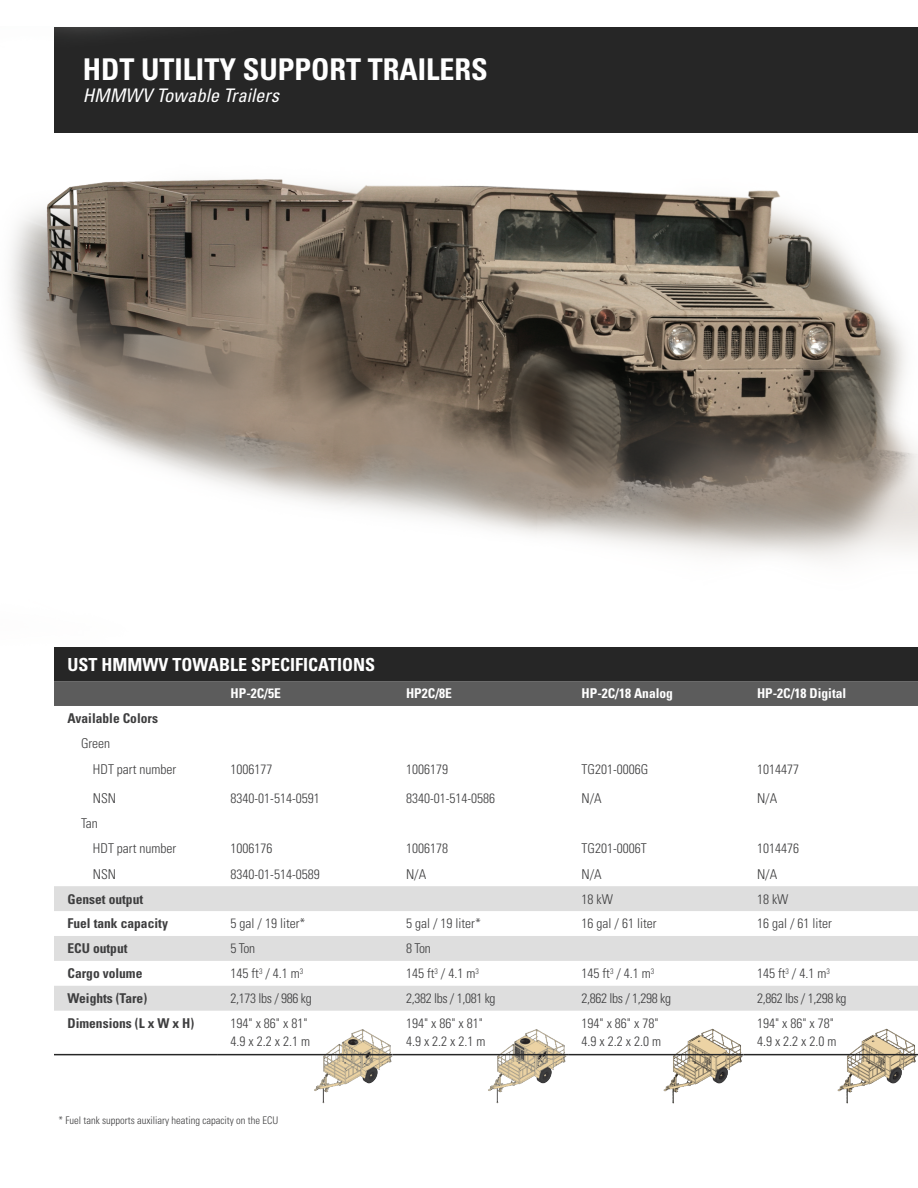
<style>
.page{position:relative;width:918px;height:1188px;background:#fff}
.page>*{position:absolute;margin:0;border:0;box-sizing:border-box;transform-origin:0 0}
.HDT_DS_Page_Title01{font:700 condensed 30px "Univers LT Std";color:#fff}
.HDT_DS_Page_Title01-2{font:italic condensed 18.75px "Univers LT Std";color:#fff}
.HDT_DS_Data_Text{font:700 condensed 18px "Univers LT Std";color:#fff}
.HDT_DS_Data_Text-2{font:300 condensed 13.5px "Univers LT Std";color:#3e3e3f}
.HDT_DS_Data_Subhead{font:700 condensed 13.5px "Univers LT Std";color:#3e3e3f}
.HDT_DS_Data_Text-3{font:300 condensed 13.5px "Univers LT Std";letter-spacing:-.025em;color:#3e3e3f}
.HDT_DS_Data_Subhead-2{font:700 condensed 13.5px "Univers LT Std";color:#fff}
.HDT_DS_Data_Footnbotes{font:300 condensed 10.5px "Univers LT Std";color:#3e3e3f}
</style>
<div class="page">
<img style="left:10px;top:27px;width:908px;height:533px">
<img style="left:838px;top:1029px;width:79px;height:75px">
<img style="left:314px;top:1029px;width:78px;height:75px">
<img style="left:488px;top:1029px;width:78px;height:75px">
<img style="left:664px;top:1029px;width:79px;height:75px">
<div style="left:54px;top:647px;width:864px;height:34px;background:#262626"></div>
<div style="left:54px;top:681px;width:864px;height:25px;background:#5c5c5c"></div>
<div style="left:54px;top:886px;width:864px;height:25px;background:#dedede"></div>
<svg style="left:54px;top:936px;width:864px;height:75px;fill:#dedede"></svg>
<hr style="left:54px;top:1054px;width:163px;height:1px;background:#262626">
<hr style="left:217px;top:1054px;width:176px;height:1px;background:#262626">
<hr style="left:393px;top:1054px;width:175px;height:1px;background:#262626">
<hr style="left:568px;top:1054px;width:176px;height:1px;background:#262626">
<hr style="left:744px;top:1054px;width:174px;height:1px;background:#262626">
<p class="HDT_DS_Page_Title01" style="left:83px;top:51px;width:407px">HDT UTILITY SUPPORT TRAILERS</p>
<p class="HDT_DS_Page_Title01-2" style="left:83px;top:84px;width:198px">HMMWV Towable Trailers</p>
<p class="HDT_DS_Data_Text" style="left:68px;top:653px;width:309px">UST HMMWV TOWABLE SPECIFICATIONS</p>
<p class="HDT_DS_Data_Subhead-2" style="left:231px;top:685px;width:52px">HP-2C/5E</p>
<p class="HDT_DS_Data_Subhead-2" style="left:406px;top:685px;width:47px">HP2C/8E</p>
<p class="HDT_DS_Data_Subhead-2" style="left:582px;top:685px;width:93px">HP-2C/18 Analog</p>
<p class="HDT_DS_Data_Subhead-2" style="left:757px;top:685px;width:91px">HP-2C/18 Digital</p>
<p class="HDT_DS_Data_Subhead" style="left:68px;top:710px;width:92px">Available Colors</p>
<p class="HDT_DS_Data_Text-2" style="left:81px;top:735px;width:31px">Green</p>
<p class="HDT_DS_Data_Text-2" style="left:93px;top:761px;width:85px">HDT part number</p>
<p class="HDT_DS_Data_Text-2" style="left:231px;top:761px;width:43px">1006177</p>
<p class="HDT_DS_Data_Text-2" style="left:406px;top:761px;width:43px">1006179</p>
<p class="HDT_DS_Data_Text-2" style="left:582px;top:761px;width:68px">TG201-0006G</p>
<p class="HDT_DS_Data_Text-2" style="left:757px;top:761px;width:43px">1014477</p>
<p class="HDT_DS_Data_Text-2" style="left:93px;top:790px;width:25px">NSN</p>
<p class="HDT_DS_Data_Text-2" style="left:231px;top:790px;width:91px">8340-01-514-0591</p>
<p class="HDT_DS_Data_Text-2" style="left:406px;top:790px;width:91px">8340-01-514-0586</p>
<p class="HDT_DS_Data_Text-2" style="left:582px;top:790px;width:22px">N/A</p>
<p class="HDT_DS_Data_Text-2" style="left:757px;top:790px;width:22px">N/A</p>
<p class="HDT_DS_Data_Text-2" style="left:81px;top:815px;width:18px">Tan</p>
<p class="HDT_DS_Data_Text-2" style="left:93px;top:840px;width:85px">HDT part number</p>
<p class="HDT_DS_Data_Text-2" style="left:231px;top:840px;width:43px">1006176</p>
<p class="HDT_DS_Data_Text-2" style="left:406px;top:840px;width:43px">1006178</p>
<p class="HDT_DS_Data_Text-2" style="left:582px;top:840px;width:67px">TG201-0006T</p>
<p class="HDT_DS_Data_Text-2" style="left:757px;top:840px;width:43px">1014476</p>
<p class="HDT_DS_Data_Text-2" style="left:93px;top:866px;width:25px">NSN</p>
<p class="HDT_DS_Data_Text-2" style="left:231px;top:866px;width:91px">8340-01-514-0589</p>
<p class="HDT_DS_Data_Text-2" style="left:406px;top:866px;width:22px">N/A</p>
<p class="HDT_DS_Data_Text-2" style="left:582px;top:866px;width:22px">N/A</p>
<p class="HDT_DS_Data_Text-2" style="left:757px;top:866px;width:22px">N/A</p>
<p class="HDT_DS_Data_Subhead" style="left:68px;top:890px;width:77px">Genset output</p>
<p class="HDT_DS_Data_Text-2" style="left:582px;top:891px;width:33px">18 kW</p>
<p class="HDT_DS_Data_Text-2" style="left:757px;top:891px;width:33px">18 kW</p>
<p class="HDT_DS_Data_Subhead" style="left:68px;top:915px;width:102px">Fuel tank capacity</p>
<p class="HDT_DS_Data_Text-2" style="left:231px;top:916px;width:76px">5 gal / 19 liter*</p>
<p class="HDT_DS_Data_Text-2" style="left:406px;top:916px;width:76px">5 gal / 19 liter*</p>
<p class="HDT_DS_Data_Text-2" style="left:582px;top:916px;width:76px">16 gal / 61 liter</p>
<p class="HDT_DS_Data_Text-2" style="left:757px;top:916px;width:76px">16 gal / 61 liter</p>
<p class="HDT_DS_Data_Subhead" style="left:68px;top:940px;width:62px">ECU output</p>
<p class="HDT_DS_Data_Text-2" style="left:231px;top:940px;width:26px">5 Ton</p>
<p class="HDT_DS_Data_Text-2" style="left:406px;top:940px;width:26px">8 Ton</p>
<p class="HDT_DS_Data_Subhead" style="left:68px;top:965px;width:76px">Cargo volume</p>
<p class="HDT_DS_Data_Text-2" style="left:231px;top:965px;width:74px">145 ft<sup>3</sup> / 4.1 m<sup>3</sup></p>
<p class="HDT_DS_Data_Text-2" style="left:406px;top:965px;width:74px">145 ft<sup>3</sup> / 4.1 m<sup>3</sup></p>
<p class="HDT_DS_Data_Text-2" style="left:582px;top:965px;width:74px">145 ft<sup>3</sup> / 4.1 m<sup>3</sup></p>
<p class="HDT_DS_Data_Text-2" style="left:757px;top:965px;width:74px">145 ft<sup>3</sup> / 4.1 m<sup>3</sup></p>
<p class="HDT_DS_Data_Subhead" style="left:68px;top:990px;width:81px">Weights (Tare)</p>
<p class="HDT_DS_Data_Text-3" style="left:231px;top:990px;width:83px">2,173 lbs / 986 kg</p>
<p class="HDT_DS_Data_Text-3" style="left:406px;top:990px;width:91px">2,382 lbs / 1,081 kg</p>
<p class="HDT_DS_Data_Text-3" style="left:582px;top:990px;width:91px">2,862 lbs / 1,298 kg</p>
<p class="HDT_DS_Data_Text-3" style="left:757px;top:990px;width:91px">2,862 lbs / 1,298 kg</p>
<p class="HDT_DS_Data_Subhead" style="left:68px;top:1015px;width:128px">Dimensions (L x W x H)</p>
<p class="HDT_DS_Data_Text-2" style="left:231px;top:1015px;width:78px">194" x 86" x 81"</p>
<p class="HDT_DS_Data_Text-2" style="left:231px;top:1033px;width:81px">4.9 x 2.2 x 2.1 m</p>
<p class="HDT_DS_Data_Text-2" style="left:406px;top:1015px;width:78px">194" x 86" x 81"</p>
<p class="HDT_DS_Data_Text-2" style="left:406px;top:1033px;width:81px">4.9 x 2.2 x 2.1 m</p>
<p class="HDT_DS_Data_Text-2" style="left:582px;top:1015px;width:78px">194" x 86" x 78"</p>
<p class="HDT_DS_Data_Text-2" style="left:582px;top:1033px;width:81px">4.9 x 2.2 x 2.0 m</p>
<p class="HDT_DS_Data_Text-2" style="left:757px;top:1015px;width:78px">194" x 86" x 78"</p>
<p class="HDT_DS_Data_Text-2" style="left:757px;top:1033px;width:81px">4.9 x 2.2 x 2.0 m</p>
<p class="HDT_DS_Data_Footnbotes" style="left:58px;top:1114px;width:221px">* Fuel tank supports auxiliary heating capacity on the ECU</p>
</div>
